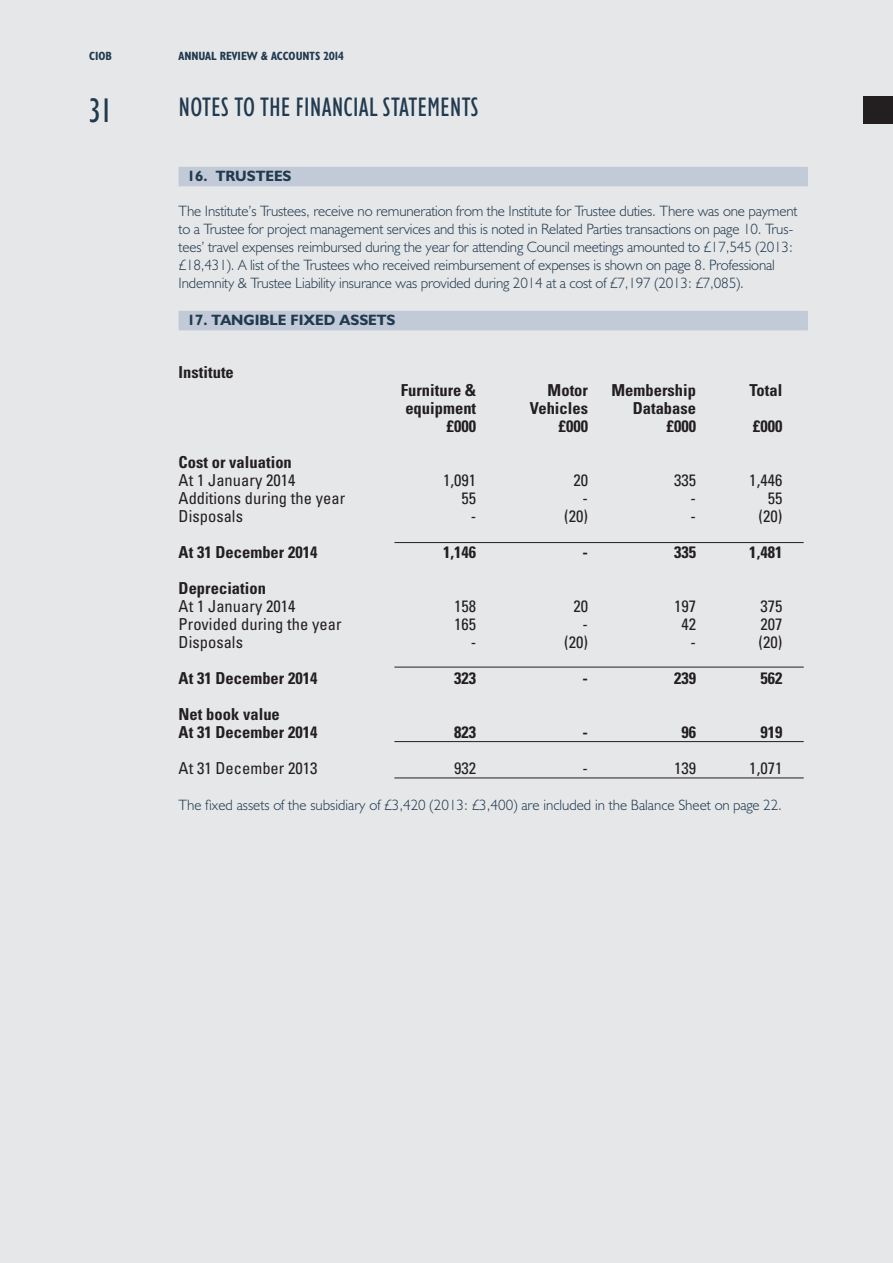
<style>
.page{position:relative;width:893px;height:1263px;background:#e6e7e9}
.page>*{position:absolute;margin:0;border:0;box-sizing:border-box;transform-origin:0 0}
.t1{font:condensed 34.5px "Humanist 521 BT";color:#213a4f}
.t2{font:condensed 27px "Humanist 521 BT";color:#213a4f}
.t3{font:700 condensed 16.5px "Univers";color:#231f20}
.t4{font:condensed 16.5px "Univers";color:#231f20}
.Main_body_10_12_Hum{font:300 15px/18px "Humanist 521 BT";letter-spacing:-.01em;color:#213a4f}
.TABLE_HEADER{font:700 15px "Humanist 521 BT";color:#213a4f}
.t5{font:700 condensed 12px "Humanist 521 BT";color:#213a4f}
</style>
<div class="page">
<div style="left:179px;top:167px;width:629px;height:19px;background:#c1cad6"></div>
<div style="left:179px;top:311px;width:629px;height:19px;background:#c1cad6"></div>
<hr style="left:394px;top:542px;width:410px;height:1px;background:#231f20">
<hr style="left:394px;top:667px;width:410px;height:1px;background:#231f20">
<hr style="left:394px;top:741px;width:410px;height:1px;background:#231f20">
<hr style="left:394px;top:777px;width:410px;height:1px;background:#231f20">
<div style="left:863px;top:96px;width:30px;height:27px;background:#231f20"></div>
<p class="t5" style="left:89px;top:49px;width:24px">CIOB</p>
<p class="t5" style="left:179px;top:49px;width:167px">ANNUAL REVIEW &amp; ACCOUNTS 2014</p>
<p class="t1" style="left:89px;top:90px;width:24px">31</p>
<p class="t2" style="left:179px;top:92px;width:302px">NOTES TO THE FINANCIAL STATEMENTS</p>
<p class="TABLE_HEADER" style="left:187px;top:167px;width:106px">16. TRUSTEES</p>
<p class="Main_body_10_12_Hum" style="left:179px;top:201px;width:620px">The Institute’s Trustees, receive no remuneration from the Institute for Trustee duties. There was one payment to a Trustee for project management services and this is noted in Related Parties transactions on page 10. Trus&shy;tees’ travel expenses reimbursed during the year for attending Council meetings amounted to £17,545 (2013: £18,431). A list of the Trustees who received reimbursement of expenses is shown on page 8. Professional Indemnity &amp; Trustee Liability insurance was provided during 2014 at a cost of £7,197 (2013: £7,085).</p>
<p class="TABLE_HEADER" style="left:187px;top:311px;width:210px">17. TANGIBLE FIXED ASSETS</p>
<p class="t3" style="left:179px;top:362px;width:57px">Institute</p>
<p class="t3" style="left:401px;top:380px;width:77px">Furniture &amp;</p>
<p class="t3" style="left:548px;top:380px;width:42px">Motor</p>
<p class="t3" style="left:611px;top:380px;width:86px">Membership</p>
<p class="t3" style="left:749px;top:380px;width:34px">Total</p>
<p class="t3" style="left:405px;top:398px;width:72px">equipment</p>
<p class="t3" style="left:530px;top:398px;width:60px">Vehicles</p>
<p class="t3" style="left:633px;top:398px;width:65px">Database</p>
<p class="t3" style="left:447px;top:416px;width:31px">£000</p>
<p class="t3" style="left:559px;top:416px;width:31px">£000</p>
<p class="t3" style="left:667px;top:416px;width:31px">£000</p>
<p class="t3" style="left:753px;top:416px;width:31px">£000</p>
<p class="t3" style="left:179px;top:452px;width:115px">Cost or valuation</p>
<p class="t4" style="left:179px;top:469px;width:118px">At 1 January 2014</p>
<p class="t4" style="left:443px;top:469px;width:35px">1,091</p>
<p class="t4" style="left:573px;top:469px;width:16px">20</p>
<p class="t4" style="left:674px;top:469px;width:24px">335</p>
<p class="t4" style="left:749px;top:469px;width:35px">1,446</p>
<p class="t4" style="left:179px;top:487px;width:168px">Additions during the year</p>
<p class="t4" style="left:462px;top:487px;width:16px">55</p>
<p class="t4" style="left:583px;top:487px;width:7px">-</p>
<p class="t4" style="left:691px;top:487px;width:7px">-</p>
<p class="t4" style="left:768px;top:487px;width:16px">55</p>
<p class="t4" style="left:179px;top:505px;width:66px">Disposals</p>
<p class="t4" style="left:471px;top:505px;width:7px">-</p>
<p class="t4" style="left:564px;top:505px;width:25px">(20)</p>
<p class="t4" style="left:691px;top:505px;width:7px">-</p>
<p class="t4" style="left:758px;top:505px;width:25px">(20)</p>
<p class="t3" style="left:179px;top:542px;width:140px">At 31 December 2014</p>
<p class="t3" style="left:443px;top:542px;width:35px">1,146</p>
<p class="t3" style="left:583px;top:542px;width:7px">-</p>
<p class="t3" style="left:674px;top:542px;width:24px">335</p>
<p class="t3" style="left:749px;top:542px;width:35px">1,481</p>
<p class="t3" style="left:179px;top:578px;width:89px">Depreciation</p>
<p class="t4" style="left:179px;top:595px;width:118px">At 1 January 2014</p>
<p class="t4" style="left:454px;top:595px;width:24px">158</p>
<p class="t4" style="left:573px;top:595px;width:16px">20</p>
<p class="t4" style="left:674px;top:595px;width:24px">197</p>
<p class="t4" style="left:760px;top:595px;width:24px">375</p>
<p class="t4" style="left:179px;top:613px;width:164px">Provided during the year</p>
<p class="t4" style="left:454px;top:613px;width:24px">165</p>
<p class="t4" style="left:583px;top:613px;width:7px">-</p>
<p class="t4" style="left:681px;top:613px;width:16px">42</p>
<p class="t4" style="left:760px;top:613px;width:24px">207</p>
<p class="t4" style="left:179px;top:631px;width:66px">Disposals</p>
<p class="t4" style="left:471px;top:631px;width:7px">-</p>
<p class="t4" style="left:564px;top:631px;width:25px">(20)</p>
<p class="t4" style="left:691px;top:631px;width:7px">-</p>
<p class="t4" style="left:758px;top:631px;width:25px">(20)</p>
<p class="t3" style="left:179px;top:668px;width:140px">At 31 December 2014</p>
<p class="t3" style="left:454px;top:668px;width:24px">323</p>
<p class="t3" style="left:583px;top:668px;width:7px">-</p>
<p class="t3" style="left:674px;top:668px;width:24px">239</p>
<p class="t3" style="left:760px;top:668px;width:24px">562</p>
<p class="t3" style="left:179px;top:704px;width:103px">Net book value</p>
<p class="t3" style="left:179px;top:722px;width:140px">At 31 December 2014</p>
<p class="t3" style="left:454px;top:722px;width:24px">823</p>
<p class="t3" style="left:583px;top:722px;width:7px">-</p>
<p class="t3" style="left:681px;top:722px;width:16px">96</p>
<p class="t3" style="left:760px;top:722px;width:24px">919</p>
<p class="t4" style="left:179px;top:757px;width:140px">At 31 December 2013</p>
<p class="t4" style="left:454px;top:757px;width:24px">932</p>
<p class="t4" style="left:583px;top:757px;width:7px">-</p>
<p class="t4" style="left:674px;top:757px;width:24px">139</p>
<p class="t4" style="left:749px;top:757px;width:35px">1,071</p>
<p class="Main_body_10_12_Hum" style="left:179px;top:795px;width:605px">The fixed assets of the subsidiary of £3,420 (2013: £3,400) are included in the Balance Sheet on page 22.</p>
</div>
